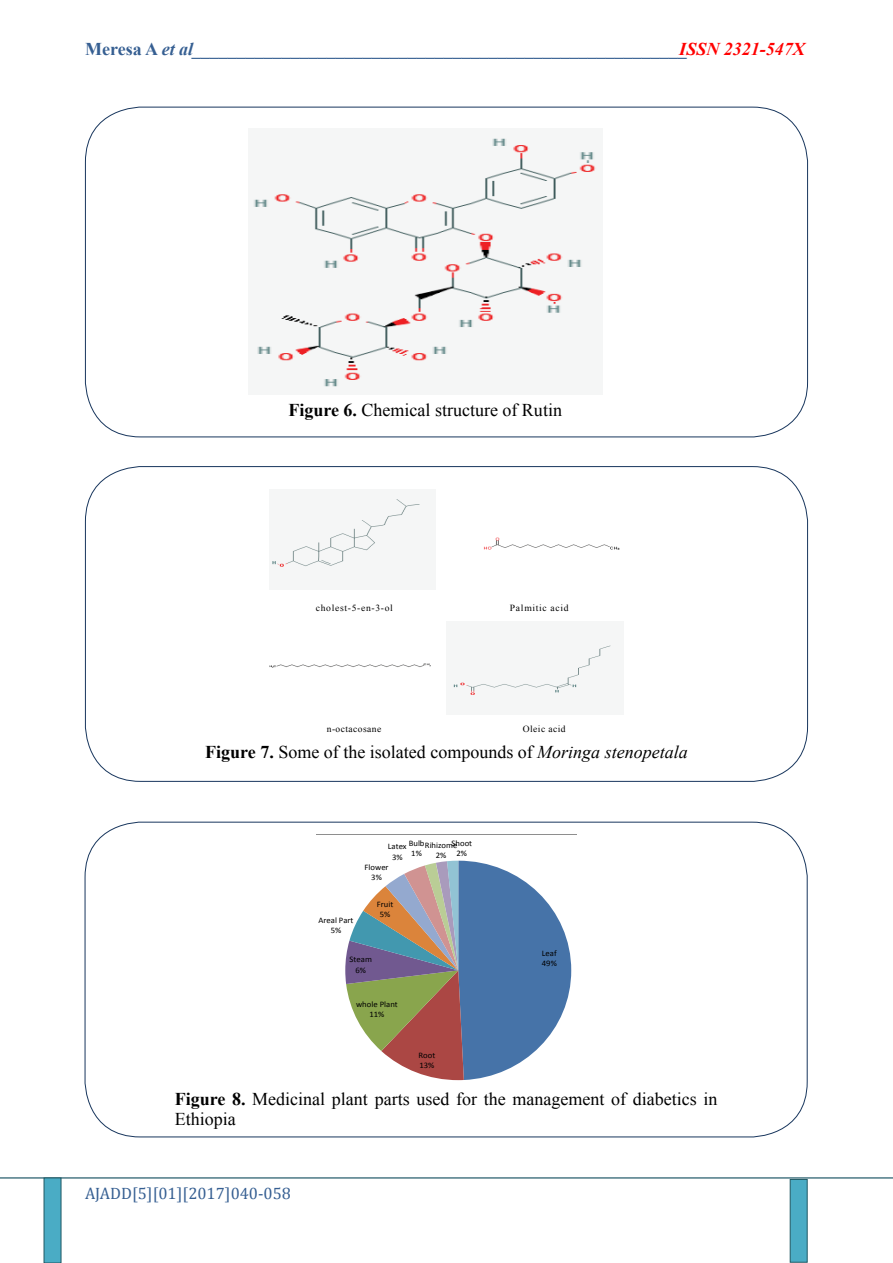
<style>
.page{position:relative;width:893px;height:1263px;background:#fff}
.page>*{position:absolute;margin:0;border:0;box-sizing:border-box;transform-origin:0 0}
.t1{font:18px/19.8px "Times New Roman";color:#000}
.t2{font:italic 700 18px "Times New Roman";color:#365f92}
.t3{font:16.5px "Cambria";color:#365f92}
.t4{font:9.3px "Times New Roman";letter-spacing:.07em;color:#010101}
.t5{font:9.3px "Times New Roman";letter-spacing:.045em;color:#000}
.t6{font:8.4px/10.2px "Calibri";color:#010101;text-align:center}
.s1{font-style:normal}
.s2{color:#f00}
.s3{font-weight:700}
.s4{font-style:italic}
</style>
<div class="page">
<hr style="left:0;top:1177px;width:893px;height:1px;background:#205867">
<div style="left:44px;top:1177px;width:17px;height:86px;background:#4aacc5;border:1px solid #205964"></div>
<div style="left:790px;top:1179px;width:17px;height:83px;background:#4aacc5;border:1px solid #205964"></div>
<img style="left:253px;top:138px;width:344px;height:249px">
<div style="left:272px;top:499px;width:148px;height:68px;background:#f5f6f6"></div>
<img style="left:483px;top:537px;width:137px;height:13px">
<img style="left:269px;top:663px;width:162px;height:5px">
<div style="left:453px;top:645px;width:158px;height:50px;background:#f5f6f6"></div>
<svg style="left:316px;top:834px;width:260px;height:247px"></svg>
<p class="t2" style="left:85px;top:36px;width:721px"><span class="s1">Meresa A</span> et al_______________________________________________________<span class="s2">ISSN 2321-547X</span></p>
<p class="t1" style="left:288px;top:399px;width:275px"><span class="s3">Figure 6.</span> Chemical structure of Rutin</p>
<p class="t4" style="left:316px;top:601px;width:79px">cholest-5-en-3-ol</p>
<p class="t4" style="left:510px;top:601px;width:60px">Palmitic acid</p>
<p class="t5" style="left:327px;top:723px;width:56px">n-octacosane</p>
<p class="t5" style="left:523px;top:723px;width:44px">Oleic acid</p>
<p class="t1" style="left:205px;top:742px;width:484px"><span class="s3">Figure 7.</span> Some of the isolated compounds of <span class="s4">Moringa stenopetala</span></p>
<p class="t6" style="left:388px;top:841px;width:20px">Latex<br>3%</p>
<p class="t6" style="left:409px;top:838px;width:17px">Bulb<br>1%</p>
<p class="t6" style="left:425px;top:840px;width:34px">Rihizome<br>2%</p>
<p class="t6" style="left:452px;top:838px;width:22px">Shoot<br>2%</p>
<p class="t6" style="left:318px;top:915px;width:36px">Areal Part<br>5%</p>
<p class="t6" style="left:365px;top:862px;width:26px">Flower<br>3%</p>
<p class="t6" style="left:377px;top:899px;width:18px">Fruit<br>5%</p>
<p class="t6" style="left:350px;top:954px;width:24px">Steam<br>6%</p>
<p class="t6" style="left:356px;top:999px;width:43px">whole Plant<br>11%</p>
<p class="t6" style="left:418px;top:1050px;width:18px;text-align:left">Root<br>13%</p>
<p class="t6" style="left:542px;top:948px;width:17px;text-align:left">Leaf<br>49%</p>
<p class="t1" style="left:175px;top:1089px;width:544px"><span class="s3">Figure 8.</span> Medicinal plant parts used for the management of diabetics in<br>Ethiopia</p>
<p class="t3" style="left:85px;top:1184px;width:207px">AJADD[5][01][2017]040-058</p>
</div>
